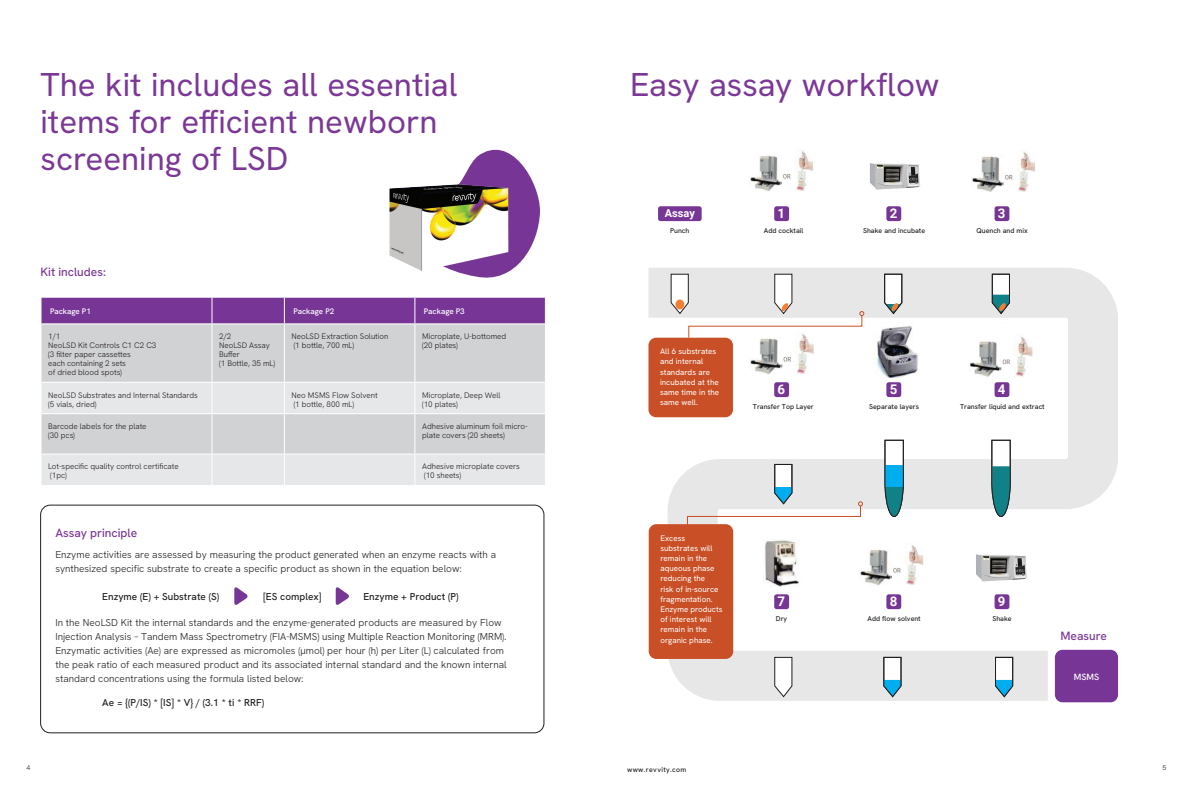
<style>
.page{position:relative;width:1188px;height:792px;background:#fff}
.page>*{position:absolute;margin:0;border:0;box-sizing:border-box;transform-origin:0 0}
.t1{font:33px/37px "Hanken Grotesk";color:#7b3896}
.t2{font:700 13.3px "Roboto";color:#fff}
.t3{font:500 12px "Hanken Grotesk";color:#7b3896}
.t4{font:700 11px "Roboto";color:#fff}
.t5{font:300 10px/14px "Hanken Grotesk";color:#231f20}
.t6{font:500 10px "Hanken Grotesk";color:#231f20}
.t7{font:500 9px "Hanken Grotesk";color:#fff}
.t8{font:300 8px/9px "Hanken Grotesk";color:#231f20}
.t9{font:8px/10.2px "Hanken Grotesk";color:#fff}
.t10{font:500 8px "Hanken Grotesk";color:#fff}
.t11{font:500 7px "Hanken Grotesk";color:#231f20}
.t12{font:500 7px "Hanken Grotesk";letter-spacing:.05em;color:#231f20}
.t13{font:300 7px "Hanken Grotesk";color:#231f20}
</style>
<div class="page">
<svg style="left:648px;top:268px;width:471px;height:435px"></svg>
<svg style="left:467px;top:149px;width:73px;height:117px"></svg>
<div style="left:42px;top:324px;width:503px;height:58px;background:#d1d2d4"></div>
<svg style="left:42px;top:383px;width:503px;height:102px;fill:#e6e7e9"></svg>
<div style="left:41px;top:297px;width:505px;height:26px;background:#773695"></div>
<hr style="left:212px;top:324px;width:1px;height:58px;background:#fff">
<hr style="left:284px;top:324px;width:1px;height:58px;background:#fff">
<hr style="left:414px;top:324px;width:1px;height:58px;background:#fff">
<hr style="left:212px;top:383px;width:1px;height:30px;background:#fff">
<hr style="left:284px;top:383px;width:1px;height:30px;background:#fff">
<hr style="left:414px;top:383px;width:1px;height:30px;background:#fff">
<hr style="left:212px;top:414px;width:1px;height:40px;background:#fff">
<hr style="left:284px;top:414px;width:1px;height:40px;background:#fff">
<hr style="left:414px;top:414px;width:1px;height:40px;background:#fff">
<hr style="left:212px;top:455px;width:1px;height:30px;background:#fff">
<hr style="left:284px;top:455px;width:1px;height:30px;background:#fff">
<hr style="left:414px;top:455px;width:1px;height:30px;background:#fff">
<hr style="left:40px;top:413px;width:172px;height:1px;background:#fff">
<hr style="left:212px;top:413px;width:72px;height:1px;background:#fff">
<hr style="left:284px;top:413px;width:131px;height:1px;background:#fff">
<hr style="left:415px;top:413px;width:131px;height:1px;background:#fff">
<hr style="left:40px;top:454px;width:172px;height:1px;background:#fff">
<hr style="left:212px;top:454px;width:72px;height:1px;background:#fff">
<hr style="left:284px;top:454px;width:131px;height:1px;background:#fff">
<hr style="left:415px;top:454px;width:131px;height:1px;background:#fff">
<img style="left:389px;top:171px;width:128px;height:107px">
<div style="left:40px;top:505px;width:504px;height:228px;border:1px solid #231f20;border-radius:10px"></div>
<svg style="left:234px;top:587px;width:14px;height:18px"></svg>
<svg style="left:336px;top:587px;width:13px;height:18px"></svg>
<div style="left:774px;top:206px;width:15px;height:15px;background:#773695;border-radius:2px"></div>
<div style="left:774px;top:594px;width:15px;height:15px;background:#773695;border-radius:2px"></div>
<div style="left:658px;top:206px;width:44px;height:15px;background:#773695;border-radius:2px"></div>
<div style="left:886px;top:206px;width:15px;height:15px;background:#773695;border-radius:2px"></div>
<div style="left:886px;top:594px;width:15px;height:15px;background:#773695;border-radius:2px"></div>
<div style="left:995px;top:206px;width:14px;height:15px;background:#773695;border-radius:2px"></div>
<div style="left:995px;top:594px;width:14px;height:15px;background:#773695;border-radius:2px"></div>
<img style="left:750px;top:149px;width:285px;height:43px">
<img style="left:848px;top:532px;width:196px;height:55px">
<img style="left:744px;top:339px;width:79px;height:38px">
<img style="left:872px;top:323px;width:169px;height:54px">
<svg style="left:884px;top:273px;width:19px;height:42px"></svg>
<svg style="left:774px;top:656px;width:19px;height:42px"></svg>
<svg style="left:991px;top:273px;width:19px;height:42px"></svg>
<div style="left:648px;top:338px;width:85px;height:79px;background:#c95026;border-radius:8px"></div>
<div style="left:649px;top:524px;width:84px;height:135px;background:#c95026;border-radius:8px"></div>
<div style="left:1055px;top:650px;width:63px;height:52px;background:#773695;border-radius:8px"></div>
<svg style="left:670px;top:273px;width:194px;height:66px"></svg>
<div style="left:774px;top:382px;width:15px;height:15px;background:#773695;border-radius:2px"></div>
<div style="left:886px;top:382px;width:15px;height:15px;background:#773695;border-radius:2px"></div>
<div style="left:995px;top:382px;width:14px;height:15px;background:#773695;border-radius:2px"></div>
<svg style="left:991px;top:439px;width:20px;height:79px"></svg>
<svg style="left:884px;top:439px;width:20px;height:79px"></svg>
<svg style="left:686px;top:463px;width:177px;height:66px"></svg>
<img style="left:764px;top:540px;width:37px;height:47px">
<svg style="left:883px;top:656px;width:19px;height:42px"></svg>
<svg style="left:995px;top:656px;width:19px;height:42px"></svg>
<img style="left:861px;top:154px;width:70px;height:38px">
<img style="left:968px;top:546px;width:70px;height:41px">
<h1 class="t1" style="left:40px;top:65px;width:418px">The kit includes all essential items for efficient newborn screening of LSD</h1>
<h1 class="t1" style="left:630px;top:65px;width:311px">Easy assay workflow</h1>
<p class="t4" style="left:665px;top:205px;width:32px">Assay</p>
<h2 class="t2" style="left:890px;top:204px;width:9px">2</h2>
<h2 class="t2" style="left:778px;top:204px;width:9px">1</h2>
<h2 class="t2" style="left:998px;top:204px;width:9px">3</h2>
<p class="t11" style="left:670px;top:226px;width:21px">Punch</p>
<p class="t11" style="left:764px;top:226px;width:41px">Add cocktail</p>
<p class="t11" style="left:863px;top:226px;width:64px">Shake and incubate</p>
<p class="t11" style="left:976px;top:226px;width:53px">Quench and mix</p>
<p class="t3" style="left:40px;top:264px;width:67px">Kit includes:</p>
<p class="t10" style="left:50px;top:306px;width:42px">Package P1</p>
<p class="t10" style="left:293px;top:306px;width:42px">Package P2</p>
<p class="t10" style="left:424px;top:306px;width:42px">Package P3</p>
<p class="t8" style="left:48px;top:332px;width:110px">1/1<br>NeoLSD Kit Controls C1 C2 C3 (3 filter paper cassettes<br>each containing 2 sets<br>of dried blood spots)</p>
<p class="t8" style="left:219px;top:332px;width:57px">2/2<br>NeoLSD Assay<br>Buffer<br>(1 Bottle, 35 mL)</p>
<p class="t8" style="left:292px;top:332px;width:98px">NeoLSD Extraction Solution (1 bottle, 700 mL)</p>
<p class="t8" style="left:422px;top:332px;width:86px">Microplate, U-bottomed (20 plates)</p>
<p class="t8" style="left:48px;top:390px;width:151px">NeoLSD Substrates and Internal Standards (5 vials, dried)</p>
<p class="t8" style="left:292px;top:390px;width:88px">Neo MSMS Flow Solvent (1 bottle, 800 mL)</p>
<p class="t8" style="left:422px;top:390px;width:80px">Microplate, Deep Well (10 plates)</p>
<p class="t8" style="left:48px;top:421px;width:100px">Barcode labels for the plate (30 pcs)</p>
<p class="t8" style="left:422px;top:421px;width:107px">Adhesive aluminum foil micro&shy;plate covers (20 sheets)</p>
<p class="t8" style="left:48px;top:462px;width:132px">Lot-specific quality control certificate (1pc)</p>
<p class="t8" style="left:422px;top:462px;width:99px">Adhesive microplate covers (10 sheets)</p>
<p class="t3" style="left:55px;top:525px;width:83px">Assay principle</p>
<p class="t5" style="left:55px;top:547px;width:442px">Enzyme activities are assessed by measuring the product generated when an enzyme reacts with a synthesized specific substrate to create a specific product as shown in the equation below:</p>
<p class="t6" style="left:102px;top:590px;width:118px">Enzyme (E) + Substrate (S)</p>
<p class="t6" style="left:263px;top:590px;width:60px">[ES complex]</p>
<p class="t6" style="left:363px;top:590px;width:97px">Enzyme + Product (P)</p>
<p class="t5" style="left:55px;top:615px;width:453px">In the NeoLSD Kit the internal standards and the enzyme-generated products are measured by Flow Injection Analysis – Tandem Mass Spectrometry (FIA-MSMS) using Multiple Reaction Monitoring (MRM).<br>Enzymatic activities (Ae) are expressed as micromoles (µmol) per hour (h) per Liter (L) calculated from the peak ratio of each measured product and its associated internal standard and the known internal standard concentrations using the formula listed below:</p>
<p class="t6" style="left:102px;top:696px;width:163px">Ae = {(P/IS) * [IS] * V} / (3.1 * ti * RRF)</p>
<p class="t9" style="left:660px;top:346px;width:61px">All 6 substrates and internal standards are incubated at the same time in the same well.</p>
<h2 class="t2" style="left:778px;top:380px;width:9px">6</h2>
<h2 class="t2" style="left:890px;top:380px;width:9px">5</h2>
<h2 class="t2" style="left:998px;top:380px;width:9px">4</h2>
<p class="t11" style="left:753px;top:402px;width:62px">Transfer Top Layer</p>
<p class="t11" style="left:869px;top:402px;width:51px">Separate layers</p>
<p class="t11" style="left:960px;top:402px;width:86px">Transfer liquid and extract</p>
<p class="t9" style="left:660px;top:533px;width:64px">Excess substrates will remain in the aqueous phase reducing the<br>risk of in-source fragmentation.<br>Enzyme products of interest will remain in the organic phase.</p>
<h2 class="t2" style="left:778px;top:592px;width:9px">7</h2>
<p class="t11" style="left:776px;top:614px;width:13px">Dry</p>
<h2 class="t2" style="left:890px;top:592px;width:9px">8</h2>
<p class="t11" style="left:868px;top:614px;width:55px">Add flow solvent</p>
<h2 class="t2" style="left:998px;top:592px;width:9px">9</h2>
<p class="t11" style="left:992px;top:614px;width:21px">Shake</p>
<p class="t3" style="left:1060px;top:628px;width:48px">Measure</p>
<p class="t7" style="left:1074px;top:671px;width:27px">MSMS</p>
<p class="t13" style="left:27px;top:763px;width:5px">4</p>
<p class="t12" style="left:627px;top:765px;width:61px">www.revvity.com</p>
<p class="t13" style="left:1162px;top:763px;width:5px">5</p>
</div>
